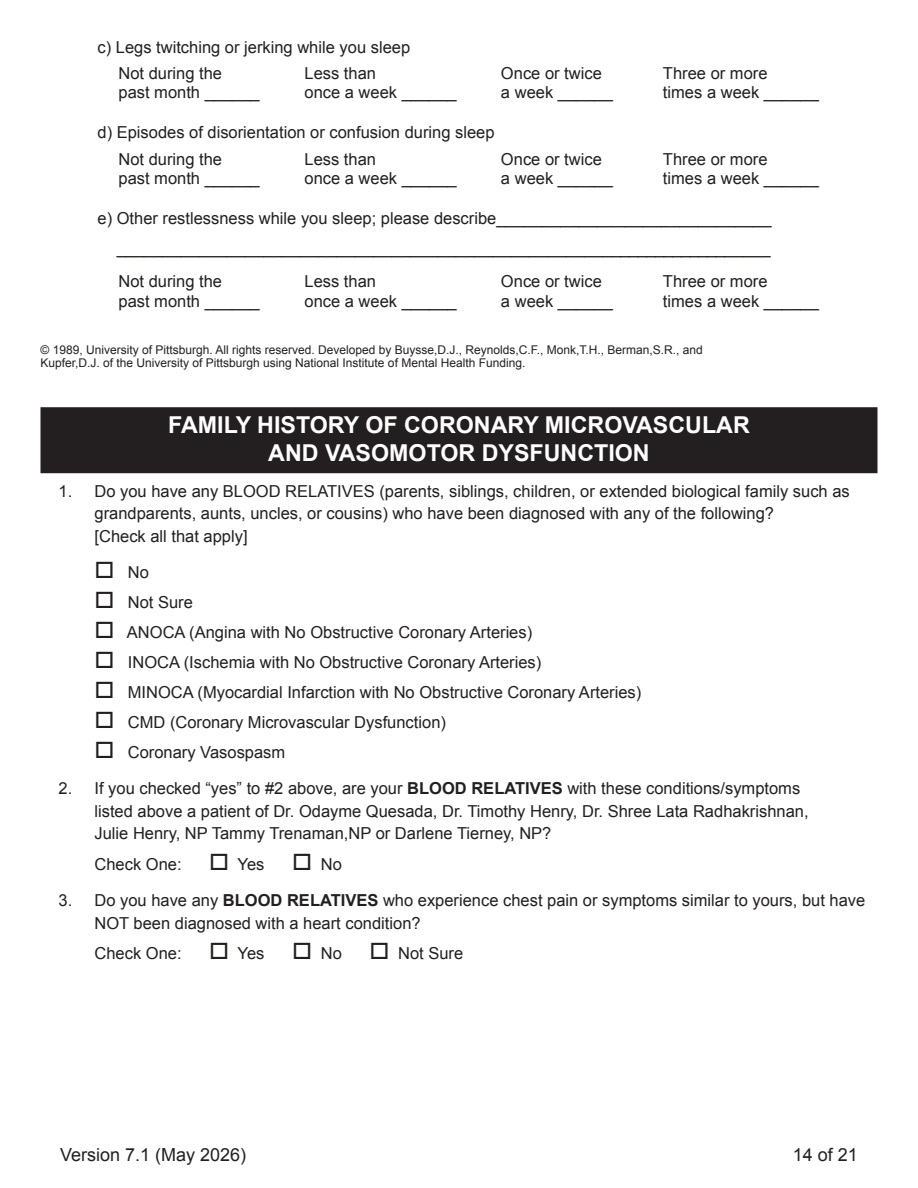
<style>
.page{position:relative;width:918px;height:1188px;background:#fff}
.page>*{position:absolute;margin:0;border:0;box-sizing:border-box;transform-origin:0 0}
.t1{font:700 23.25px/27.9px "Arial";color:#fff;text-align:center}
.t2{font:18px "Arial";color:#231f20}
.t3{font:16.5px/22.5px "Arial";color:#231f20}
.t4{font:12px/13.5px "Arial";color:#231f20}
.s1{font-weight:700}
</style>
<div class="page">
<div style="left:40px;top:407px;width:838px;height:66px;background:#231f20"></div>
<p class="t3" style="left:98px;top:36px;width:314px">c) Legs twitching or jerking while you sleep</p>
<p class="t3" style="left:118px;top:62px;width:105px">Not during the</p>
<p class="t3" style="left:304px;top:62px;width:73px">Less than</p>
<p class="t3" style="left:501px;top:62px;width:102px">Once or twice</p>
<p class="t3" style="left:663px;top:62px;width:106px">Three or more</p>
<p class="t3" style="left:118px;top:81px;width:143px">past month ______</p>
<p class="t3" style="left:304px;top:81px;width:154px">once a week ______</p>
<p class="t3" style="left:501px;top:81px;width:113px">a week ______</p>
<p class="t3" style="left:663px;top:81px;width:157px">times a week ______</p>
<p class="t3" style="left:98px;top:121px;width:399px">d) Episodes of disorientation or confusion during sleep</p>
<p class="t3" style="left:118px;top:148px;width:105px">Not during the</p>
<p class="t3" style="left:304px;top:148px;width:73px">Less than</p>
<p class="t3" style="left:501px;top:148px;width:102px">Once or twice</p>
<p class="t3" style="left:663px;top:148px;width:106px">Three or more</p>
<p class="t3" style="left:118px;top:167px;width:143px">past month ______</p>
<p class="t3" style="left:304px;top:167px;width:154px">once a week ______</p>
<p class="t3" style="left:501px;top:167px;width:113px">a week ______</p>
<p class="t3" style="left:663px;top:167px;width:157px">times a week ______</p>
<p class="t3" style="left:98px;top:203px;width:676px;line-height:30px;text-align:right">e) Other restlessness while you sleep; please describe______________________________ ________________________________________________________________________</p>
<p class="t3" style="left:118px;top:270px;width:105px">Not during the</p>
<p class="t3" style="left:304px;top:270px;width:73px">Less than</p>
<p class="t3" style="left:501px;top:270px;width:102px">Once or twice</p>
<p class="t3" style="left:663px;top:270px;width:106px">Three or more</p>
<p class="t3" style="left:118px;top:290px;width:143px">past month ______</p>
<p class="t3" style="left:304px;top:290px;width:154px">once a week ______</p>
<p class="t3" style="left:501px;top:290px;width:113px">a week ______</p>
<p class="t3" style="left:663px;top:290px;width:157px">times a week ______</p>
<p class="t4" style="left:40px;top:343px;width:664px">© 1989, University of Pittsburgh. All rights reserved. Developed by Buysse,D.J., Reynolds,C.F., Monk,T.H., Berman,S.R., and<br>Kupfer,D.J. of the University of Pittsburgh using National Institute of Mental Health Funding.</p>
<p class="t1" style="left:168px;top:411px;width:583px">FAMILY HISTORY OF CORONARY MICROVASCULAR<br>AND VASOMOTOR DYSFUNCTION</p>
<p class="t3" style="left:94px;top:480px;width:757px;text-indent:-36px">1. Do you have any BLOOD RELATIVES (parents, siblings, children, or extended biological family such as grandparents, aunts, uncles, or cousins) who have been diagnosed with any of the following?<br>[Check all that apply]</p>
<p class="t3" style="left:94px;top:562px;width:56px">□ No</p>
<p class="t3" style="left:94px;top:592px;width:100px">□ Not Sure</p>
<p class="t3" style="left:94px;top:622px;width:439px">□ ANOCA (Angina with No Obstructive Coronary Arteries)</p>
<p class="t3" style="left:94px;top:652px;width:448px">□ INOCA (Ischemia with No Obstructive Coronary Arteries)</p>
<p class="t3" style="left:94px;top:682px;width:548px">□ MINOCA (Myocardial Infarction with No Obstructive Coronary Arteries)</p>
<p class="t3" style="left:94px;top:712px;width:353px">□ CMD (Coronary Microvascular Dysfunction)</p>
<p class="t3" style="left:94px;top:742px;width:192px">□ Coronary Vasospasm</p>
<p class="t3" style="left:94px;top:778px;width:716px;text-indent:-36px">2. If you checked “yes” to #2 above, are your <span class="s1">BLOOD RELATIVES</span> with these conditions/symptoms listed above a patient of Dr. Odayme Quesada, Dr. Timothy Henry, Dr. Shree Lata Radhakrishnan,<br>Julie Henry, NP Tammy Trenaman,NP or Darlene Tierney, NP?</p>
<p class="t3" style="left:95px;top:853px;width:249px">Check One: □ Yes □ No</p>
<p class="t3" style="left:94px;top:889px;width:772px;text-indent:-36px">3. Do you have any <span class="s1">BLOOD RELATIVES</span> who experience chest pain or symptoms similar to yours, but have<br>NOT been diagnosed with a heart condition?</p>
<p class="t3" style="left:95px;top:943px;width:370px">Check One: □ Yes □ No □ Not Sure</p>
<p class="t2" style="left:60px;top:1142px;width:188px">Version 7.1 (May 2026)</p>
<p class="t2" style="left:793px;top:1142px;width:67px">14 of 21</p>
</div>
